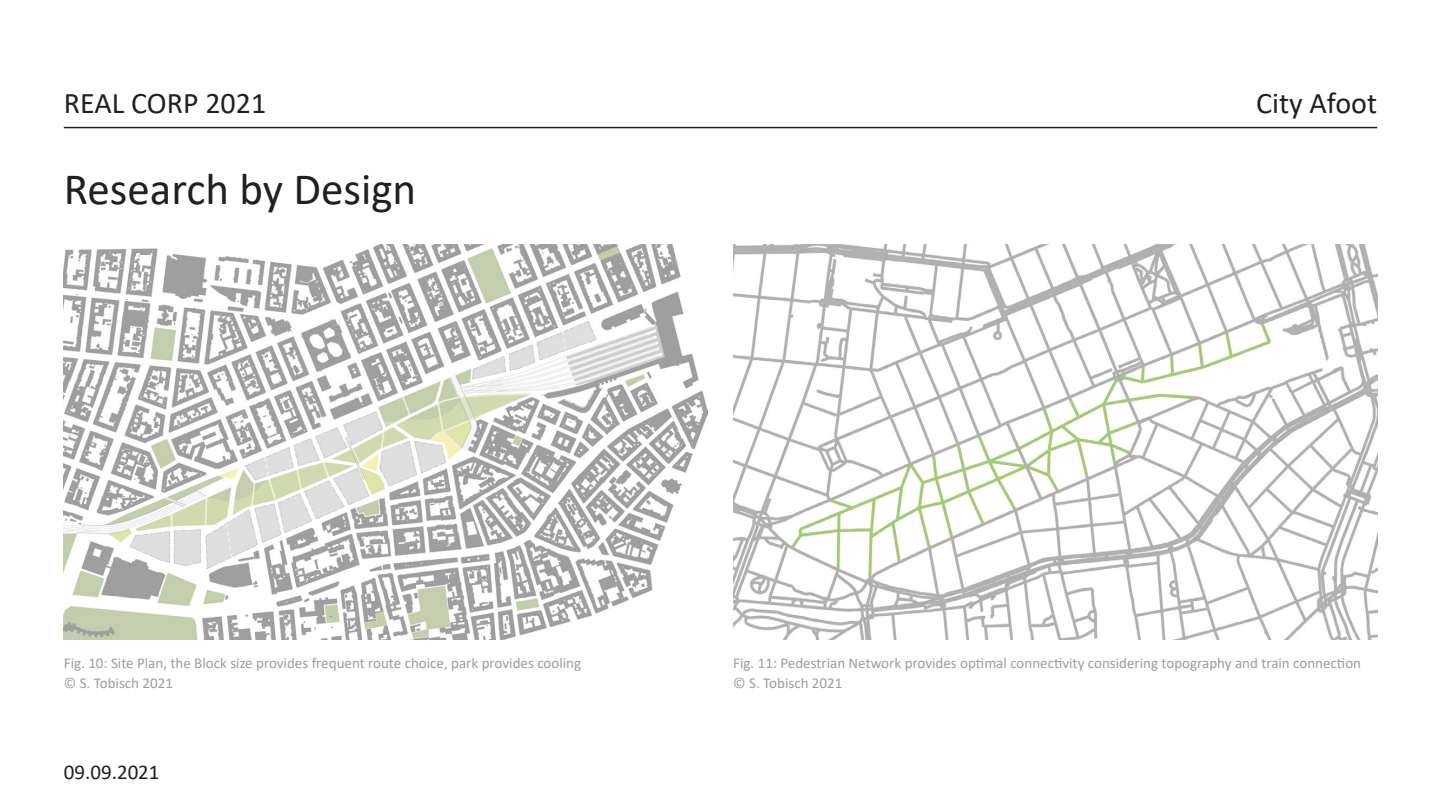
<style>
.page{position:relative;width:1441px;height:810px;background:#fff}
.page>*{position:absolute;margin:0;border:0;box-sizing:border-box;transform-origin:0 0}
.Überschriften{font:45px "Calibri";color:#231f20}
.t1{font:30px "Calibri";color:#231f20}
.t2{font:21px "Calibri";color:#231f20}
.t3{font:15px/19.5px "Calibri";color:#9d9d9c}
</style>
<div class="page">
<hr style="left:64px;top:127px;width:1312px;height:1px;background:#231f20">
<img style="left:64px;top:244px;width:643px;height:396px">
<img style="left:733px;top:244px;width:643px;height:396px">
<h2 class="t1" style="left:64px;top:82px;width:204px">REAL CORP 2021</h2>
<p class="Überschriften" style="left:64px;top:158px;width:354px">Research by Design</p>
<h2 class="t1" style="left:1255px;top:82px;width:122px">City Afoot</h2>
<p class="t3" style="left:64px;top:653px;width:519px">Fig. 10: Site Plan, the Block size provides frequent route choice, park provides cooling © S. Tobisch 2021</p>
<p class="t3" style="left:733px;top:653px;width:629px">Fig. 11: Pedestrian Network provides optimal connectivity considering topography and train connection © S. Tobisch 2021</p>
<h3 class="t2" style="left:64px;top:757px;width:97px">09.09.2021</h3>
</div>
